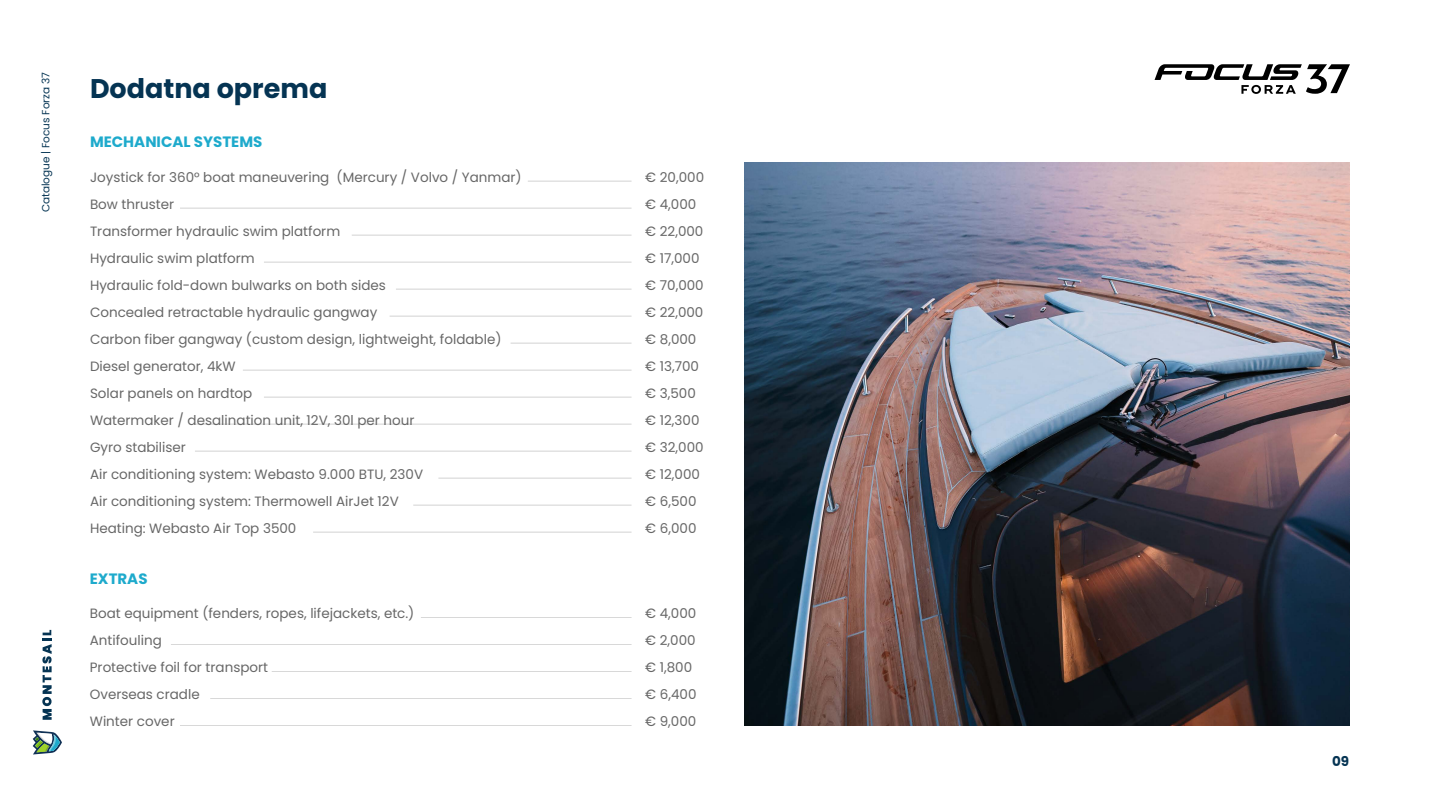
<style>
.page{position:relative;width:1440px;height:810px;background:#fff}
.page>*{position:absolute;margin:0;border:0;box-sizing:border-box;transform-origin:0 0}
.t1{font:700 27px "Poppins";color:#053453}
.t2{font:700 15px "Poppins";color:#1eaacc}
.t3{font:13.5px/27px "Poppins";color:#676767}
.t4{font:700 13.5px "Poppins";color:#053453}
.t5{font:10.5px "Poppins";color:#053453}
</style>
<div class="page">
<svg style="left:33px;top:730px;width:29px;height:25px"></svg>
<svg style="left:42px;top:630px;width:10px;height:90px"></svg>
<hr style="left:272px;top:671px;width:360px;height:1px;background:#676767">
<hr style="left:352px;top:235px;width:280px;height:1px;background:#676767">
<hr style="left:210px;top:698px;width:422px;height:1px;background:#676767">
<hr style="left:180px;top:725px;width:452px;height:1px;background:#676767">
<hr style="left:264px;top:262px;width:368px;height:1px;background:#676767">
<hr style="left:396px;top:289px;width:236px;height:1px;background:#676767">
<hr style="left:390px;top:316px;width:242px;height:1px;background:#676767">
<hr style="left:195px;top:424px;width:437px;height:1px;background:#676767">
<hr style="left:195px;top:451px;width:437px;height:1px;background:#676767">
<hr style="left:438px;top:478px;width:194px;height:1px;background:#676767">
<hr style="left:413px;top:505px;width:219px;height:1px;background:#676767">
<hr style="left:313px;top:532px;width:319px;height:1px;background:#676767">
<hr style="left:511px;top:343px;width:121px;height:1px;background:#676767">
<hr style="left:243px;top:370px;width:389px;height:1px;background:#676767">
<hr style="left:264px;top:397px;width:368px;height:1px;background:#676767">
<hr style="left:180px;top:208px;width:452px;height:1px;background:#676767">
<hr style="left:171px;top:644px;width:461px;height:1px;background:#676767">
<hr style="left:528px;top:181px;width:104px;height:1px;background:#676767">
<hr style="left:421px;top:617px;width:211px;height:1px;background:#676767">
<img style="left:744px;top:162px;width:605px;height:564px">
<svg style="left:1155px;top:64px;width:195px;height:30px"></svg>
<p class="t5" style="left:40px;top:212px;width:142px;rotate:-90deg">Catalogue | Focus Forza 37</p>
<h1 class="t1" style="left:90px;top:73px;width:239px">Dodatna oprema</h1>
<p class="t2" style="left:90px;top:133px;width:174px">MECHANICAL SYSTEMS</p>
<p class="t3" style="left:90px;top:163px;width:433px">Joystick for 360° boat maneuvering (Mercury / Volvo / Yanmar)<br>Bow thruster<br>Transformer hydraulic swim platform<br>Hydraulic swim platform<br>Hydraulic fold-down bulwarks on both sides<br>Concealed retractable hydraulic gangway<br>Carbon fiber gangway (custom design, lightweight, foldable)<br>Diesel generator, 4kW<br>Solar panels on hardtop<br>Watermaker / desalination unit, 12V, 30l per hour<br>Gyro stabiliser<br>Air conditioning system: Webasto 9.000 BTU, 230V<br>Air conditioning system: Thermowell AirJet 12V<br>Heating: Webasto Air Top 3500</p>
<p class="t2" style="left:90px;top:570px;width:59px">EXTRAS</p>
<p class="t3" style="left:90px;top:600px;width:326px">Boat equipment (fenders, ropes, lifejackets, etc.)<br>Antifouling<br>Protective foil for transport<br>Overseas cradle<br>Winter cover</p>
<p class="t3" style="left:645px;top:163px;width:60px">€ 20,000 € 4,000 € 22,000 € 17,000 € 70,000 € 22,000 € 8,000 € 13,700 € 3,500 € 12,300 € 32,000 € 12,000 € 6,500 € 6,000</p>
<p class="t3" style="left:645px;top:600px;width:53px">€ 4,000 € 2,000 € 1,800 € 6,400 € 9,000</p>
<p class="t4" style="left:1332px;top:753px;width:19px">09</p>
</div>
